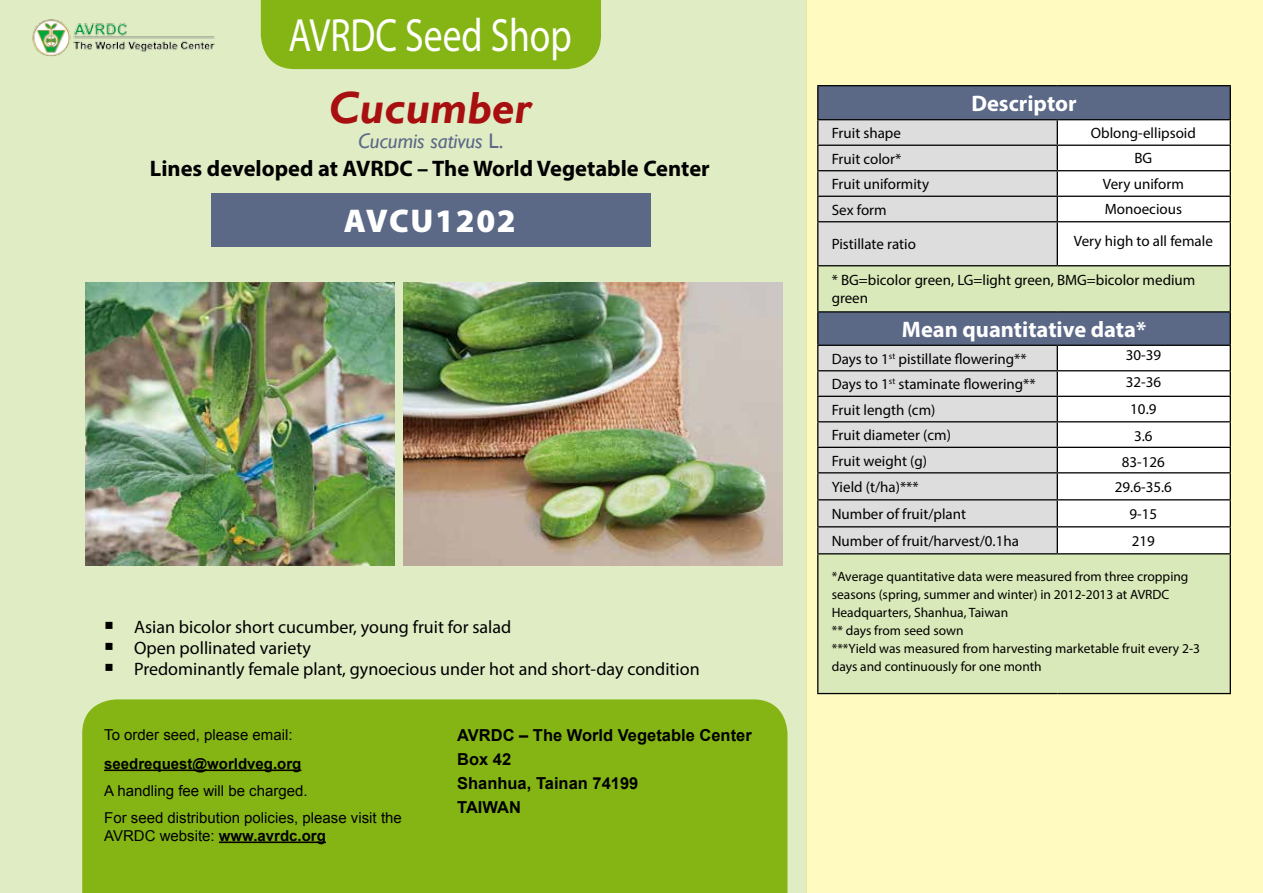
<style>
.page{position:relative;width:1263px;height:893px;background:#fff}
.page>*{position:absolute;margin:0;border:0;box-sizing:border-box;transform-origin:0 0}
.t1{font:46.8px "Myriad Pro";color:#fff;scale:.8 1}
.t2{font:italic 700 45px "Gill Sans";color:#a80f11}
.t3{font:900 33px "Myriad Pro";letter-spacing:.05em;color:#fff}
.t4{font:700 22.5px "Myriad Pro";color:#000}
.t5{font:700 22.5px "Myriad Pro";color:#fff}
.t6{font:italic 21px "Gill Sans";color:#5b6987}
.t7{font:18px "Myriad Pro";color:#000}
.t8{font:700 16.5px/24px "Arial";color:#000}
.t9{font:15px/25.5px "Myriad Pro";color:#000}
.t10{font:15px/27px "Arial";color:#000}
.t11{font:700 15px "Arial";color:#000}
.t12{font:13.5px/18px "Myriad Pro";color:#000}
.s1{font-style:normal}
.s2{font-weight:700}
</style>
<div class="page">
<div style="left:806px;top:0;width:457px;height:893px;background:#fffbc0"></div>
<div style="left:0;top:0;width:806px;height:893px;background:#e0ecc4"></div>
<div style="left:82px;top:699px;width:705px;height:194px;background:#85b514"></div>
<div style="left:261px;top:0;width:340px;height:69px;background:#85b514"></div>
<img style="left:32px;top:19px;width:183px;height:37px">
<hr style="left:104px;top:769px;width:197px;height:2px;background:#000">
<hr style="left:219px;top:841px;width:107px;height:2px;background:#000">
<div style="left:818px;top:86px;width:412px;height:33px;background:#5b6987"></div>
<div style="left:818px;top:120px;width:239px;height:145px;background:#ddd"></div>
<div style="left:1058px;top:120px;width:172px;height:145px;background:#fff"></div>
<svg style="left:818px;top:266px;width:412px;height:427px;background:#d5ddca"></svg>
<hr style="left:1230px;top:86px;width:1px;height:33px;background:#000">
<hr style="left:1230px;top:313px;width:1px;height:32px;background:#000">
<hr style="left:817px;top:85px;width:240px;height:1px;background:#000">
<hr style="left:817px;top:86px;width:1px;height:33px;background:#000">
<hr style="left:1057px;top:85px;width:174px;height:1px;background:#000">
<hr style="left:817px;top:221px;width:240px;height:1px;background:#000">
<hr style="left:817px;top:222px;width:1px;height:43px;background:#000">
<hr style="left:1057px;top:221px;width:174px;height:1px;background:#000">
<hr style="left:1057px;top:222px;width:1px;height:43px;background:#000">
<hr style="left:1230px;top:222px;width:1px;height:43px;background:#000">
<hr style="left:817px;top:313px;width:1px;height:32px;background:#000">
<hr style="left:817px;top:370px;width:240px;height:1px;background:#000">
<hr style="left:1057px;top:370px;width:174px;height:1px;background:#000">
<hr style="left:817px;top:396px;width:240px;height:1px;background:#000">
<hr style="left:1057px;top:396px;width:174px;height:1px;background:#000">
<hr style="left:817px;top:421px;width:240px;height:1px;background:#000">
<hr style="left:1057px;top:421px;width:174px;height:1px;background:#000">
<hr style="left:817px;top:447px;width:240px;height:1px;background:#000">
<hr style="left:1057px;top:447px;width:174px;height:1px;background:#000">
<hr style="left:817px;top:472px;width:240px;height:1px;background:#000">
<hr style="left:1057px;top:472px;width:174px;height:1px;background:#000">
<hr style="left:817px;top:499px;width:240px;height:1px;background:#000">
<hr style="left:1057px;top:499px;width:174px;height:1px;background:#000">
<hr style="left:817px;top:526px;width:240px;height:1px;background:#000">
<svg style="left:817px;top:346px;width:1px;height:207px"></svg>
<hr style="left:1057px;top:526px;width:174px;height:1px;background:#000">
<svg style="left:1057px;top:346px;width:1px;height:207px"></svg>
<svg style="left:1230px;top:346px;width:1px;height:207px"></svg>
<hr style="left:817px;top:554px;width:1px;height:139px;background:#000">
<hr style="left:1230px;top:554px;width:1px;height:139px;background:#000">
<hr style="left:817px;top:553px;width:240px;height:1px;background:#000">
<hr style="left:1057px;top:553px;width:174px;height:1px;background:#000">
<hr style="left:817px;top:693px;width:240px;height:1px;background:#000">
<hr style="left:1057px;top:693px;width:174px;height:1px;background:#000">
<hr style="left:817px;top:119px;width:240px;height:1px;background:#000">
<hr style="left:1057px;top:119px;width:174px;height:1px;background:#000">
<hr style="left:817px;top:145px;width:240px;height:1px;background:#000">
<hr style="left:1057px;top:145px;width:174px;height:1px;background:#000">
<hr style="left:817px;top:170px;width:240px;height:1px;background:#000">
<hr style="left:1057px;top:170px;width:174px;height:1px;background:#000">
<hr style="left:817px;top:196px;width:240px;height:1px;background:#000">
<svg style="left:817px;top:120px;width:1px;height:101px"></svg>
<hr style="left:1057px;top:196px;width:174px;height:1px;background:#000">
<svg style="left:1057px;top:120px;width:1px;height:101px"></svg>
<svg style="left:1230px;top:120px;width:1px;height:101px"></svg>
<hr style="left:817px;top:345px;width:240px;height:1px;background:#000">
<hr style="left:1057px;top:345px;width:174px;height:1px;background:#000">
<hr style="left:817px;top:265px;width:240px;height:1px;background:#000">
<hr style="left:817px;top:266px;width:1px;height:45px;background:#000">
<hr style="left:1057px;top:265px;width:174px;height:1px;background:#000">
<hr style="left:1230px;top:266px;width:1px;height:45px;background:#000">
<hr style="left:817px;top:311px;width:240px;height:2px;background:#000">
<hr style="left:1057px;top:311px;width:174px;height:2px;background:#000">
<div style="left:211px;top:193px;width:439px;height:54px;background:#5b6987"></div>
<img style="left:85px;top:282px;width:309px;height:283px">
<img style="left:403px;top:282px;width:380px;height:283px">
<h1 class="t1" style="left:288px;top:6px;width:356px">AVRDC Seed Shop</h1>
<h2 class="t2" style="left:329px;top:82px;width:204px">Cucumber</h2>
<h3 class="t6" style="left:358px;top:129px;width:147px">Cucumis sativus <span class="s1">L.</span></h3>
<h3 class="t4" style="left:150px;top:154px;width:561px">Lines developed at AVRDC – The World Vegetable Center</h3>
<h3 class="t3" style="left:344px;top:202px;width:174px">AVCU1202</h3>
<p class="t7" style="left:104px;top:616px;width:409px">○ Asian bicolor short cucumber, young fruit for salad</p>
<p class="t7" style="left:104px;top:637px;width:208px">○ Open pollinated variety</p>
<p class="t7" style="left:104px;top:658px;width:597px">○ Predominantly female plant, gynoecious under hot and short-day condition</p>
<p class="t10" style="left:104px;top:722px;width:190px">To order seed, please email:</p>
<p class="t11" style="left:104px;top:753px;width:199px">seedrequest@worldveg.org</p>
<p class="t10" style="left:104px;top:777px;width:299px">A handling fee will be charged.<br>For seed distribution policies, please visit the</p>
<p class="t10" style="left:104px;top:822px;width:223px">AVRDC website: <span class="s2">www.avrdc.org</span></p>
<p class="t8" style="left:457px;top:723px;width:296px">AVRDC – The World Vegetable Center<br>Box 42<br>Shanhua, Tainan 74199<br>TAIWAN</p>
<h3 class="t5" style="left:971px;top:89px;width:107px">Descriptor</h3>
<p class="t9" style="left:1091px;top:120px;width:107px;text-align:center">Oblong-ellipsoid<br>BG<br>Very uniform<br>Monoecious</p>
<p class="t9" style="left:1074px;top:228px;width:140px">Very high to all female</p>
<p class="t9" style="left:832px;top:120px;width:99px">Fruit shape<br>Fruit color*<br>Fruit uniformity<br>Sex form</p>
<p class="t9" style="left:832px;top:231px;width:86px">Pistillate ratio</p>
<p class="t9" style="left:832px;top:271px;width:365px;line-height:18px">* BG=bicolor green, LG=light green, BMG=bicolor medium green</p>
<h3 class="t5" style="left:902px;top:315px;width:246px">Mean quantitative data*</h3>
<p class="t9" style="left:832px;top:345px;width:205px;line-height:26.1px">Days to 1<sup>st</sup> pistillate flowering**<br>Days to 1<sup>st</sup> staminate flowering**<br>Fruit length (cm)<br>Fruit diameter (cm)<br>Fruit weight (g)<br>Yield (t/ha)***<br>Number of fruit/plant<br>Number of fruit/harvest/0.1ha</p>
<p class="t12" style="left:832px;top:567px;width:370px">*Average quantitative data were measured from three cropping seasons (spring, summer and winter) in 2012-2013 at AVRDC Headquarters, Shanhua, Taiwan<br>** days from seed sown<br>***Yield was measured from harvesting marketable fruit every 2-3 days and continuously for one month</p>
<p class="t9" style="left:1126px;top:342px;width:37px;line-height:27px;text-align:center">30-39<br>32-36<br>10.9<br>3.6</p>
<p class="t9" style="left:1115px;top:449px;width:58px;text-align:center">83-126<br>29.6-35.6</p>
<p class="t9" style="left:1129px;top:501px;width:29px;line-height:27px">9-15<br>219</p>
</div>
